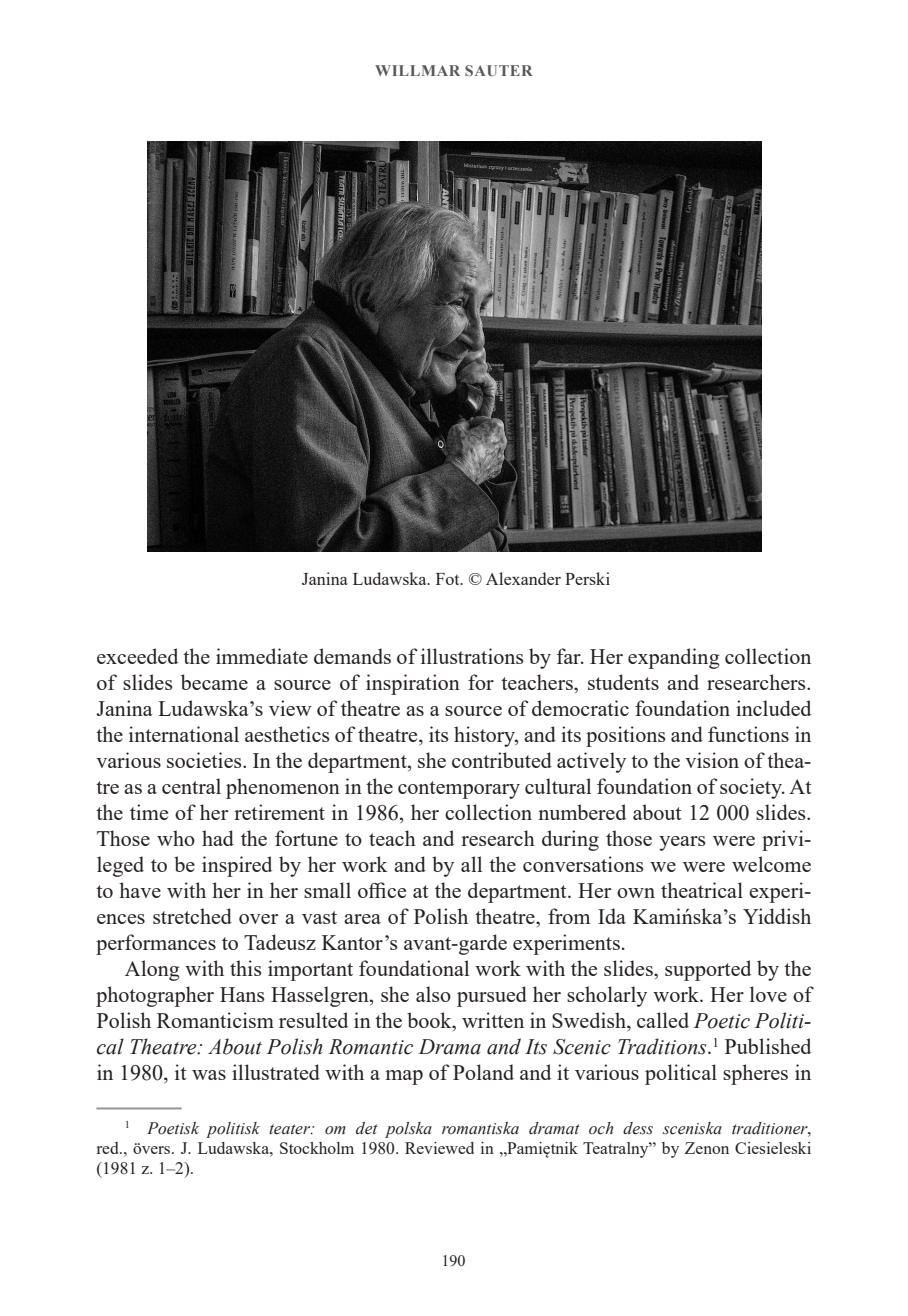
<style>
.page{position:relative;width:908px;height:1316px;background:#fff}
.page>*{position:absolute;margin:0;border:0;box-sizing:border-box;transform-origin:0 0}
.t1{font:22px/26px "Times New Roman";color:#231f20;text-align:justify}
.t2{font:18px "Times New Roman";color:#231f20}
.t3{font:17.4px/20px "Times New Roman";color:#231f20;text-align:justify}
.t4{font:700 16px "Times New Roman";letter-spacing:.035em;color:#57585a}
.t5{font:16px "Times New Roman";color:#231f20}
.s1{font-style:italic}
</style>
<div class="page">
<hr style="left:96px;top:1107px;width:85px;height:2px;background:#939598">
<img style="left:147px;top:142px;width:614px;height:409px">
<p class="t4" style="left:375px;top:59px;width:159px">WILLMAR SAUTER</p>
<p class="t2" style="left:302px;top:566px;width:310px">Janina Ludawska. Fot. © Alexander Perski</p>
<p class="t1" style="left:96px;top:643px;width:716px">exceeded the immediate demands of illustrations by far. Her expanding collection of slides became a source of inspiration for teachers, students and researchers.<br>Janina Ludawska’s view of theatre as a source of democratic foundation included the international aesthetics of theatre, its history, and its positions and functions in various societies. In the department, she contributed actively to the vision of thea&shy;tre as a central phenomenon in the contemporary cultural foundation of society. At the time of her retirement in 1986, her collection numbered about 12 000 slides.<br>Those who had the fortune to teach and research during those years were privi&shy;leged to be inspired by her work and by all the conversations we were welcome to have with her in her small office at the department. Her own theatrical experi&shy;ences stretched over a vast area of Polish theatre, from Ida Kamińska’s Yiddish performances to Tadeusz Kantor’s avant-garde experiments.</p>
<p class="t1" style="left:96px;top:955px;width:716px;text-indent:28px">Along with this important foundational work with the slides, supported by the photographer Hans Hasselgren, she also pursued her scholarly work. Her love of Polish Romanticism resulted in the book, written in Swedish, called <span class="s1">Poetic Politi&shy;cal Theatre: About Polish Romantic Drama and Its Scenic Traditions</span>.<sup>1</sup> Published in 1980, it was illustrated with a map of Poland and it various political spheres in</p>
<p class="t3" style="left:96px;top:1117px;width:716px;text-indent:28px"><sup>1</sup> <span class="s1">Poetisk politisk teater: om det polska romantiska dramat och dess sceniska traditioner</span>, red., övers. J. Ludawska, Stockholm 1980. Reviewed in „Pamiętnik Teatralny” by Zenon Ciesieleski (1981 z. 1–2).</p>
<p class="t5" style="left:441px;top:1249px;width:25px">190</p>
</div>
